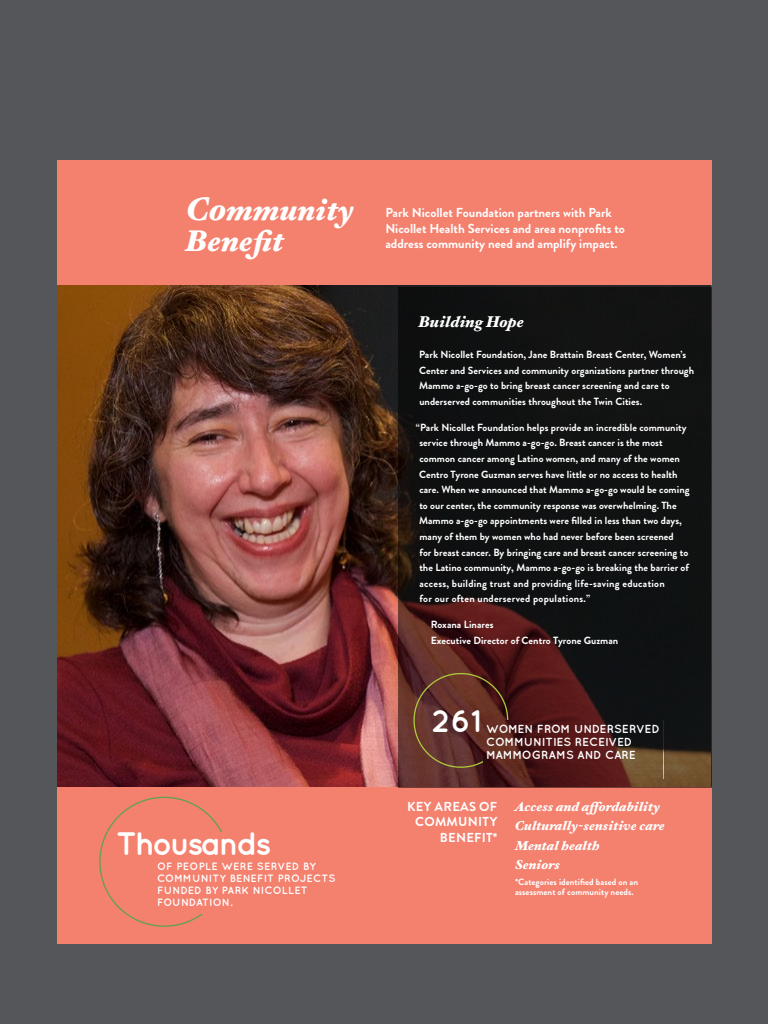
<style>
.page{position:relative;width:768px;height:1024px;background:#55565a}
.page>*{position:absolute;margin:0;border:0;box-sizing:border-box;transform-origin:0 0}
.t1{font:700 32.5px "Quicksand";letter-spacing:-.075em;color:#fff}
.t2{font:700 31.2px "Quicksand";color:#fff}
.t3{font:italic 900 29.9px/31.2px "Hoefler Text";color:#fff}
.t4{font:italic 900 15.6px "Hoefler Text";color:#fff}
.t5{font:700 13px/15.6px "Brandon Grotesque";color:#fff}
.t6{font:italic 900 13px/19.5px "Hoefler Text";color:#fff}
.t7{font:700 13px/15.6px "Brandon Grotesque";letter-spacing:.02em;color:#fff;text-align:right}
.t8{font:700 11.7px/13px "Quicksand";color:#fff}
.t9{font:700 10.6px/11.8px "Quicksand";letter-spacing:.025em;color:#fff}
.t10{font:700 10.4px/15.6px "Brandon Grotesque";letter-spacing:.005em;color:#fff}
.t11{font:700 9.1px/10.4px "Brandon Grotesque";letter-spacing:.005em;color:#fff}
.s1{font-size:32.5px}
</style>
<div class="page">
<img style="left:57px;top:285px;width:653px;height:503px">
<div style="left:57px;top:160px;width:654px;height:125px;background:#f4806e"></div>
<div style="left:57px;top:788px;width:654px;height:156px;background:#f4806e"></div>
<svg style="left:398px;top:287px;width:313px;height:501px;background:#1e1514"></svg>
<svg style="left:484px;top:720px;width:179px;height:59px;background:#4d201b"></svg>
<h3 class="t3" style="left:186px;top:194px;width:170px"><span class="s1">Co</span>mmunity<br>Benefit</h3>
<p class="t5" style="left:385px;top:205px;width:241px">Park Nicollet Foundation partners with Park<br>Nicollet Health Services and area nonprofits to address community need and amplify impact.</p>
<h3 class="t4" style="left:418px;top:312px;width:107px">Building Hope</h3>
<p class="t10" style="left:419px;top:347px;width:277px">Park Nicollet Foundation, Jane Brattain Breast Center, Women’s Center and Services and community organizations partner through Mammo a-go-go to bring breast cancer screening and care to underserved communities throughout the Twin Cities.</p>
<p class="t10" style="left:416px;top:420px;width:275px">“Park Nicollet Foundation helps provide an incredible community service through Mammo a-go-go. Breast cancer is the most common cancer among Latino women, and many of the women Centro Tyrone Guzman serves have little or no access to health care. When we announced that Mammo a-go-go would be coming to our center, the community response was overwhelming. The Mammo a-go-go appointments were filled in less than two days, many of them by women who had never before been screened<br>for breast cancer. By bringing care and breast cancer screening to the Latino community, Mammo a-go-go is breaking the barrier of access, building trust and providing life-saving education<br>for our often underserved populations.”</p>
<p class="t10" style="left:431px;top:617px;width:189px">Roxana Linares<br>Executive Director of Centro Tyrone Guzman</p>
<h1 class="t1" style="left:116px;top:824px;width:157px">Thousands</h1>
<p class="t9" style="left:157px;top:861px;width:180px">OF PEOPLE WERE SERVED BY<br>COMMUNITY BENEFIT PROJECTS<br>FUNDED BY PARK NICOLLET<br>FOUNDATION.</p>
<h2 class="t2" style="left:432px;top:702px;width:51px">261</h2>
<p class="t8" style="left:486px;top:722px;width:175px">WOMEN FROM UNDERSERVED<br>COMMUNITIES RECEIVED<br>MAMMOGRAMS AND CARE</p>
<p class="t7" style="left:407px;top:799px;width:92px">KEY AREAS OF<br>COMMUNITY<br>BENEFIT*</p>
<p class="t6" style="left:515px;top:797px;width:151px">Access and affordability<br>Culturally-sensitive care<br>Mental health<br>Seniors</p>
<p class="t11" style="left:515px;top:876px;width:125px">*Categories identified based on an assessment of community needs.</p>
</div>
